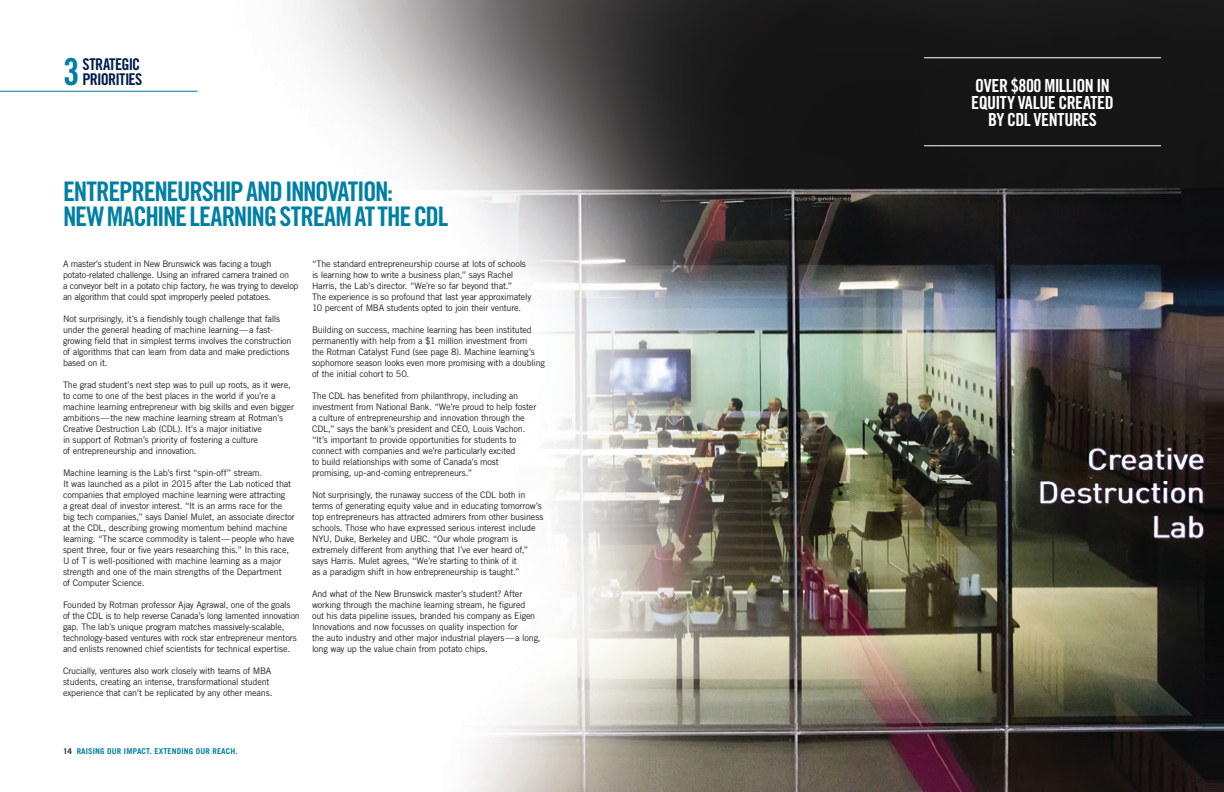
<style>
.page{position:relative;width:1224px;height:792px;background:#fff}
.page>*{position:absolute;margin:0;border:0;box-sizing:border-box;transform-origin:0 0}
.t1{font:37.2px "Trade Gothic LT Std Bd Cn 20";color:#007fa5}
.t2{font:27px/25px "Trade Gothic LT Std Bd Cn 20";letter-spacing:-.045em;color:#007fa5}
.t3{font:18px/17px "Trade Gothic LT Std Bd Cn 20";letter-spacing:-.025em;color:#fff;text-align:center}
.t4{font:16.2px/15px "Trade Gothic LT Std Bd Cn 20";letter-spacing:-.045em;color:#001d4e}
.t5{font:9px/11px "Trade Gothic LT Std";letter-spacing:-.02em;color:#231f20}
.t6{font:700 8px "Trade Gothic LT Std";letter-spacing:.02em;color:#007fa5}
.s1{color:#231f20}
</style>
<div class="page">
<img style="left:0;top:0;width:1224px;height:792px">
<hr style="left:0;top:91px;width:198px;height:1px;background:#007fa5">
<hr style="left:924px;top:146px;width:237px;height:1px;background:#fff">
<hr style="left:924px;top:58px;width:237px;height:1px;background:#fff">
<h1 class="t1" style="left:63px;top:50px;width:18px">3</h1>
<h3 class="t4" style="left:83px;top:57px;width:61px">STRATEGIC<br>PRIORITIES</h3>
<h2 class="t2" style="left:63px;top:179px;width:387px">ENTREPRENEURSHIP AND INNOVATION:<br>NEW MACHINE LEARNING STREAM AT THE CDL</h2>
<p class="t5" style="left:63px;top:258px;width:237px">A master’s student in New Brunswick was facing a tough potato-related challenge. Using an infrared camera trained on<br>a conveyor belt in a potato chip factory, he was trying to develop an algorithm that could spot improperly peeled potatoes.</p>
<p class="t5" style="left:63px;top:313px;width:230px">Not surprisingly, it’s a fiendishly tough challenge that falls under the general heading of machine learning — a fast&shy;growing field that in simplest terms involves the construction of algorithms that can learn from data and make predictions based on it.</p>
<p class="t5" style="left:63px;top:379px;width:233px">The grad student’s next step was to pull up roots, as it were, to come to one of the best places in the world if you’re a machine learning entrepreneur with big skills and even bigger ambitions — the new machine learning stream at Rotman’s Creative Destruction Lab (CDL). It’s a major initiative<br>in support of Rotman’s priority of fostering a culture<br>of entrepreneurship and innovation.</p>
<p class="t5" style="left:63px;top:467px;width:233px">Machine learning is the Lab’s first “spin-off” stream.<br>It was launched as a pilot in 2015 after the Lab noticed that companies that employed machine learning were attracting<br>a great deal of investor interest. “It is an arms race for the big tech companies,” says Daniel Mulet, an associate director at the CDL, describing growing momentum behind machine learning. “The scarce commodity is talent — people who have spent three, four or five years researching this.” In this race, U of T is well-positioned with machine learning as a major strength and one of the main strengths of the Department<br>of Computer Science.</p>
<p class="t5" style="left:63px;top:599px;width:238px">Founded by Rotman professor Ajay Agrawal, one of the goals<br>of the CDL is to help reverse Canada’s long lamented innovation gap. The lab’s unique program matches massively-scalable, technology-based ventures with rock star entrepreneur mentors and enlists renowned chief scientists for technical expertise.</p>
<p class="t5" style="left:63px;top:665px;width:211px">Crucially, ventures also work closely with teams of MBA students, creating an intense, transformational student experience that can’t be replicated by any other means.</p>
<p class="t5" style="left:312px;top:258px;width:221px">“The standard entrepreneurship course at lots of schools is learning how to write a business plan,” says Rachel Harris, the Lab’s director. “We’re so far beyond that.”<br>The experience is so profound that last year approximately 10 percent of MBA students opted to join their venture.</p>
<p class="t5" style="left:312px;top:324px;width:235px">Building on success, machine learning has been instituted permanently with help from a $1 million investment from<br>the Rotman Catalyst Fund (see page 8). Machine learning’s sophomore season looks even more promising with a doubling of the initial cohort to 50.</p>
<p class="t5" style="left:312px;top:390px;width:226px">The CDL has benefited from philanthropy, including an investment from National Bank. “We’re proud to help foster a culture of entrepreneurship and innovation through the CDL,” says the bank’s president and CEO, Louis Vachon. “It’s important to provide opportunities for students to connect with companies and we’re particularly excited<br>to build relationships with some of Canada’s most promising, up-and-coming entrepreneurs.”</p>
<p class="t5" style="left:312px;top:489px;width:233px">Not surprisingly, the runaway success of the CDL both in terms of generating equity value and in educating tomorrow’s top entrepreneurs has attracted admirers from other business schools. Those who have expressed serious interest include NYU, Duke, Berkeley and UBC. “Our whole program is extremely different from anything that I’ve ever heard of,” says Harris. Mulet agrees, “We’re starting to think of it<br>as a paradigm shift in how entrepreneurship is taught.”</p>
<p class="t5" style="left:312px;top:588px;width:230px">And what of the New Brunswick master’s student? After working through the machine learning stream, he figured<br>out his data pipeline issues, branded his company as Eigen Innovations and now focusses on quality inspection for<br>the auto industry and other major industrial players — a long, long way up the value chain from potato chips.</p>
<p class="t6" style="left:63px;top:746px;width:176px"><span class="s1">14</span> RAISING OUR IMPACT. EXTENDING OUR REACH.</p>
<h3 class="t3" style="left:971px;top:76px;width:144px">OVER $800 MILLION IN<br>EQUITY VALUE CREATED<br>BY CDL VENTURES</h3>
</div>
